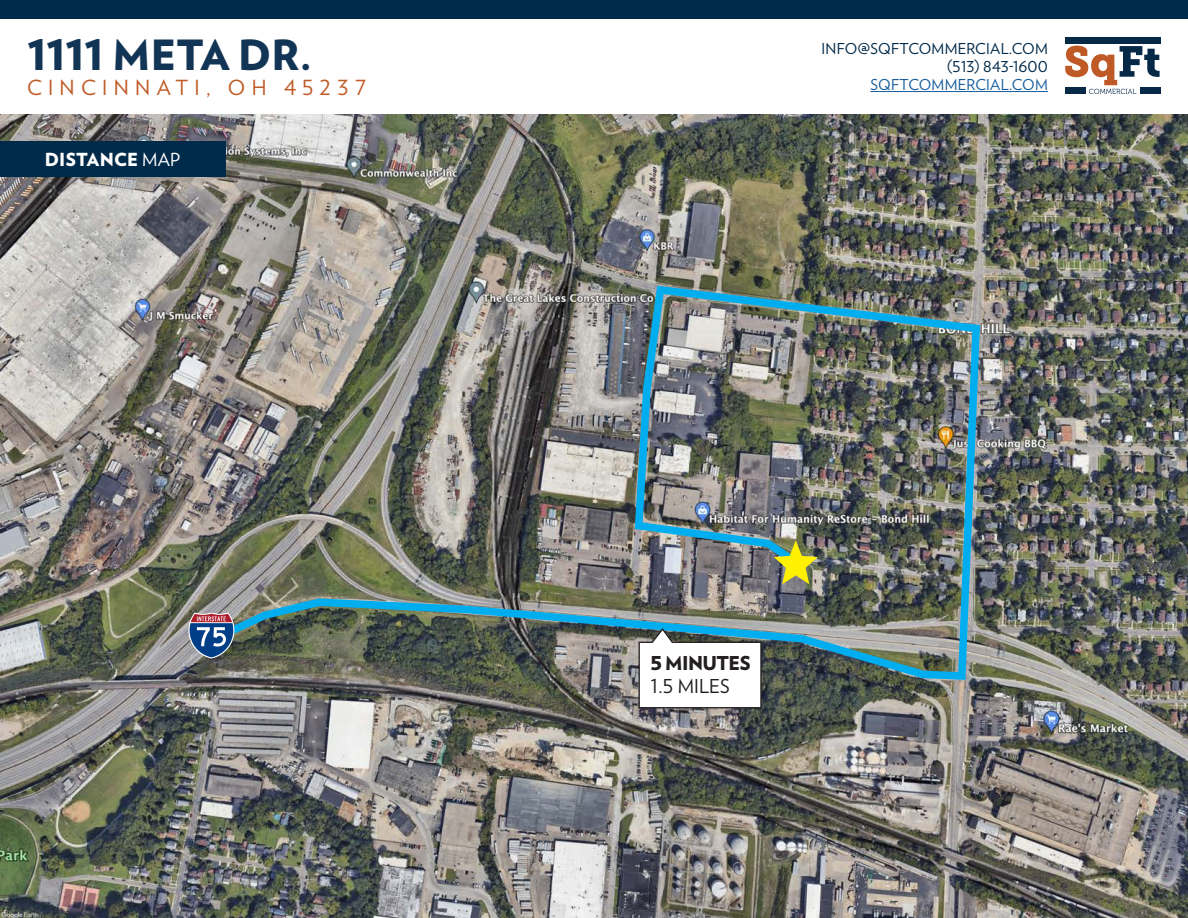
<style>
.page{position:relative;width:1188px;height:918px;background:#fff}
.page>*{position:absolute;margin:0;border:0;box-sizing:border-box;transform-origin:0 0}
.t1{font:900 41.55px "Verlag";letter-spacing:-.02em;color:#133555}
.t2{font:20.85px "Verlag";letter-spacing:.305em;color:#c05b27}
.SqFt_Table_Body_1{font:900 19.2px "Verlag";letter-spacing:-.03em;color:#231f20}
.SqFt_Table_Body_1-2{font:19.2px "Verlag";color:#231f20}
.t3{font:900 18px "Verlag";letter-spacing:.01em;color:#fff}
.t4{font:15px/18px "Verlag";letter-spacing:.01em;color:#002a4a;text-align:right}
.t5{font:15px "Verlag";letter-spacing:.01em;color:#175d9e}
.s1{font-weight:400}
</style>
<div class="page">
<div style="left:0;top:0;width:1188px;height:18px;background:#002a4a"></div>
<div style="left:1141px;top:87px;width:20px;height:7px;background:#062948"></div>
<div style="left:1065px;top:37px;width:96px;height:6px;background:#062948"></div>
<svg style="left:1065px;top:46px;width:95px;height:48px"></svg>
<hr style="left:870px;top:91px;width:178px;height:1px;background:#175d9e">
<img style="left:0;top:114px;width:1188px;height:804px">
<img style="left:212px;top:282px;width:772px;height:402px">
<svg style="left:189px;top:613px;width:45px;height:45px;background:#647194"></svg>
<svg style="left:774px;top:540px;width:44px;height:44px;background:#a0a649"></svg>
<svg style="left:638px;top:627px;width:124px;height:82px"></svg>
<div style="left:0;top:141px;width:226px;height:36px;background:#002a4a"></div>
<h1 class="t1" style="left:27px;top:20px;width:286px">1111 META DR.</h1>
<h2 class="t2" style="left:27px;top:71px;width:340px">CINCINNATI, OH 45237</h2>
<p class="t3" style="left:45px;top:145px;width:137px">DISTANCE <span class="s1">MAP</span></p>
<p class="t4" style="left:821px;top:39px;width:228px">INFO@SQFTCOMMERCIAL.COM (513) 843-1600</p>
<p class="t5" style="left:870px;top:73px;width:179px">SQFTCOMMERCIAL.COM</p>
<p class="SqFt_Table_Body_1" style="left:651px;top:647px;width:102px">5 MINUTES</p>
<p class="SqFt_Table_Body_1-2" style="left:651px;top:672px;width:81px">1.5 MILES</p>
</div>
